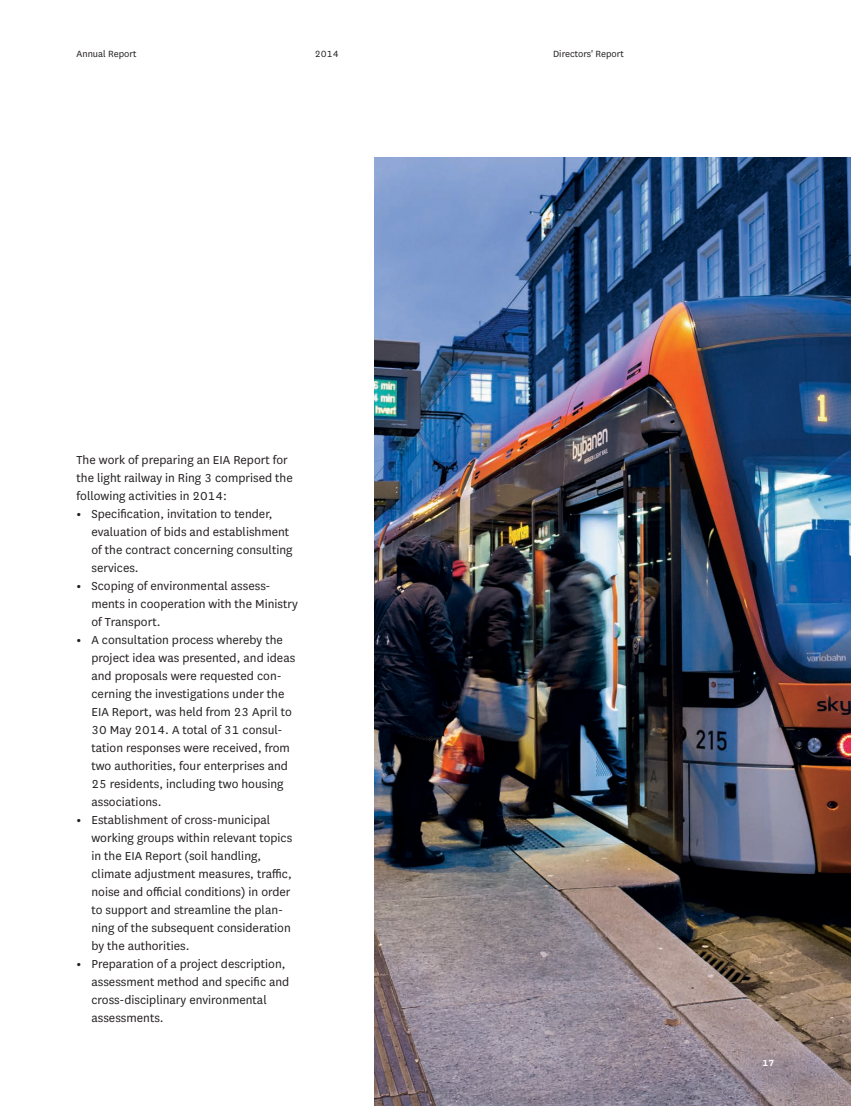
<style>
.page{position:relative;width:851px;height:1106px;background:#fff}
.page>*{position:absolute;margin:0;border:0;box-sizing:border-box;transform-origin:0 0}
.t1{font:13.5px/18px "National";color:#231f20}
.t2{font:10.5px "National";color:#231f20}
.t3{font:600 10.5px "National";color:#fff}
.s1{font-weight:700}
</style>
<div class="page">
<img style="left:374px;top:157px;width:476px;height:949px">
<p class="t2" style="left:77px;top:47px;width:61px">Annual Report</p>
<p class="t2" style="left:315px;top:47px;width:25px">2014</p>
<p class="t2" style="left:553px;top:47px;width:72px">Directors' Report</p>
<p class="t1" style="left:77px;top:450px;width:218px">The work of preparing an EIA Report for the light railway in Ring 3 comprised the following activities in 2014:</p>
<p class="t1" style="left:91px;top:504px;width:203px;text-indent:-15px"><span class="s1">•</span> Specification, invitation to tender, evaluation of bids and establishment of the contract concerning consulting services.</p>
<p class="t1" style="left:91px;top:576px;width:208px;text-indent:-15px"><span class="s1">•</span> Scoping of environmental assess&shy;ments in cooperation with the Ministry of Transport.</p>
<p class="t1" style="left:91px;top:630px;width:205px;text-indent:-15px"><span class="s1">•</span> A consultation process whereby the project idea was presented, and ideas and proposals were requested con&shy;cerning the investigations under the EIA Report, was held from 23 April to 30 May 2014. A total of 31 consul&shy;tation responses were received, from two authorities, four enterprises and 25 residents, including two housing associations.</p>
<p class="t1" style="left:91px;top:810px;width:202px;text-indent:-15px"><span class="s1">•</span> Establishment of cross-municipal working groups within relevant topics in the EIA Report (soil handling, climate adjustment measures, traffic, noise and official conditions) in order to support and streamline the plan&shy;ning of the subsequent consideration by the authorities.</p>
<p class="t1" style="left:91px;top:953px;width:199px;text-indent:-15px"><span class="s1">•</span> Preparation of a project description, assessment method and specific and cross-disciplinary environmental assessments.</p>
<p class="t3" style="left:762px;top:1055px;width:13px">17</p>
</div>
